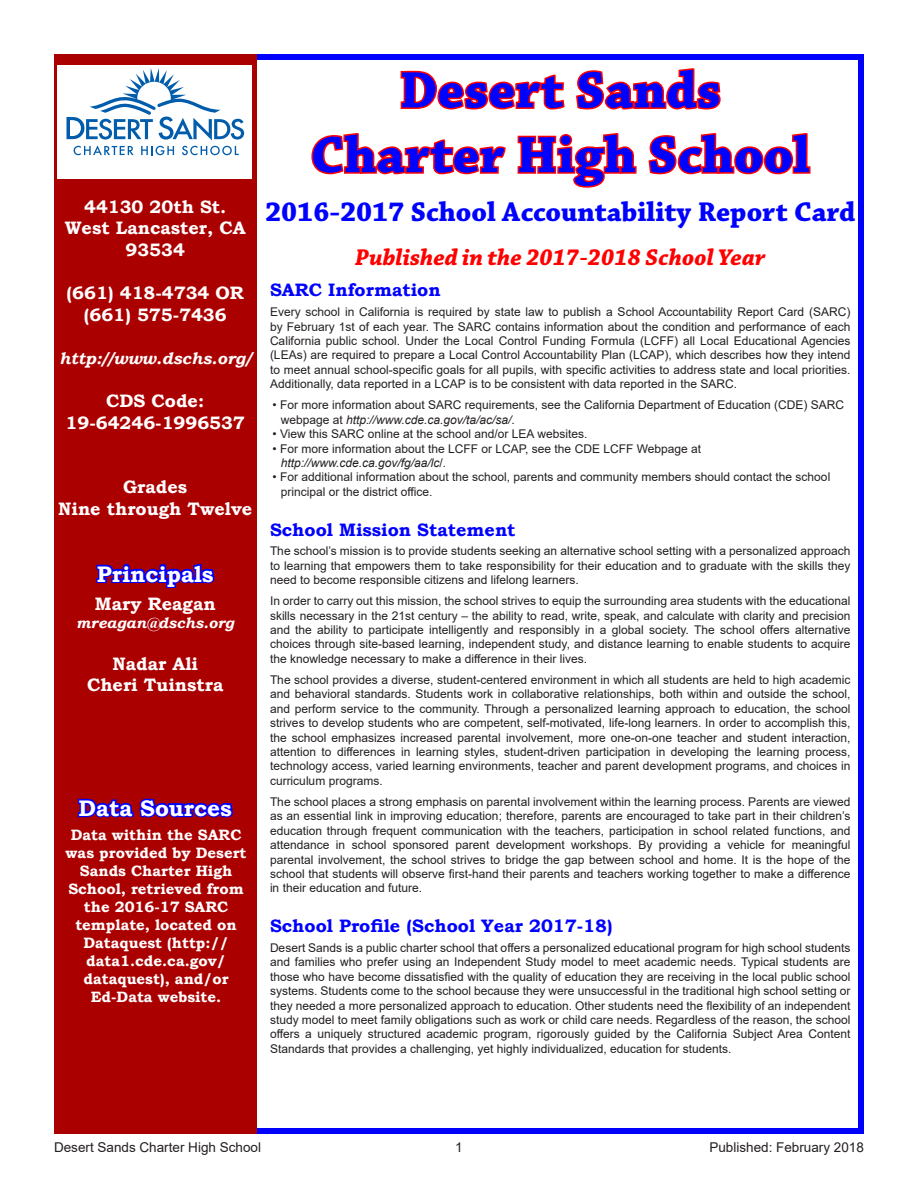
<style>
.page{position:relative;width:918px;height:1188px;background:#fff}
.page>*{position:absolute;margin:0;border:0;box-sizing:border-box;transform-origin:0 0}
.t1{font:700 54px/64.8px "Chaparral Pro";color:#00f;text-align:center}
.t2{font:700 28.5px "Chaparral Pro";color:#00f}
.t3{font:italic 700 24px "Chaparral Pro";color:#f00}
.t4{font:700 22.5px "Bookman Old Style";color:#fff}
.t5{font:700 18px "Bookman Old Style";color:#fff}
.Element_Header{font:700 18px "Bookman Old Style";color:#00f}
.t6{font:italic 700 16.5px "Bookman Old Style";color:#fff}
.Body_Text_-_Left_Jus{font:700 15px/18px "Bookman Old Style";color:#fff;text-align:center}
.t7{font:italic 700 15px "Bookman Old Style";color:#fff}
.FooterQuadLeft{font:13.5px "Arial";color:#231f20}
.FooterQuadRight{font:13.5px "Arial";color:#231f20}
.Page_Numbers{font:13.5px "Arial";color:#231f20}
.Body_Text_-_Left_Jus-2{font:12px/14.4px "Arial";color:#231f20;text-align:justify}
.Bullets_-_Cell_Inden{font:12px/14.4px "Arial";color:#231f20}
.s1{font-style:italic}
</style>
<div class="page">
<div style="left:54px;top:54px;width:202px;height:1080px;background:#ab0000"></div>
<svg style="left:96px;top:563px;width:119px;height:25px"></svg>
<svg style="left:77px;top:798px;width:156px;height:20px"></svg>
<svg style="left:310px;top:54px;width:502px;height:134px"></svg>
<div style="left:57px;top:65px;width:195px;height:113px;background:#fff"></div>
<svg style="left:67px;top:68px;width:177px;height:87px"></svg>
<p class="t5" style="left:84px;top:193px;width:144px">44130 20th St.</p>
<p class="t5" style="left:65px;top:215px;width:183px">West Lancaster, CA</p>
<p class="t5" style="left:126px;top:237px;width:61px">93534</p>
<p class="t5" style="left:67px;top:280px;width:179px">(661) 418-4734 OR</p>
<p class="t5" style="left:84px;top:301px;width:144px">(661) 575-7436</p>
<p class="t6" style="left:59px;top:346px;width:194px">http://www.dschs.org/</p>
<p class="t5" style="left:106px;top:388px;width:99px">CDS Code:</p>
<p class="t5" style="left:66px;top:409px;width:181px">19-64246-1996537</p>
<p class="t5" style="left:123px;top:474px;width:66px">Grades</p>
<p class="t5" style="left:58px;top:496px;width:196px">Nine through Twelve</p>
<p class="t4" style="left:97px;top:558px;width:118px">Principals</p>
<p class="t5" style="left:95px;top:591px;width:122px">Mary Reagan</p>
<p class="t7" style="left:76px;top:612px;width:160px">mreagan@dschs.org</p>
<p class="t5" style="left:112px;top:651px;width:87px">Nadar Ali</p>
<p class="t5" style="left:87px;top:672px;width:138px">Cheri Tuinstra</p>
<p class="t4" style="left:79px;top:792px;width:155px">Data Sources</p>
<p class="Body_Text_-_Left_Jus" style="left:66px;top:826px;width:182px">Data within the SARC was provided by Desert<br>Sands Charter High<br>School, retrieved from the 2016-17 SARC template, located on<br>Dataquest (http:// data1.cde.ca.gov/ dataquest), and/or<br>Ed-Data website.</p>
<p class="t1" style="left:311px;top:60px;width:501px">Desert Sands<br>Charter High School</p>
<p class="t2" style="left:265px;top:196px;width:592px">2016-2017 School Accountability Report Card</p>
<p class="t3" style="left:355px;top:243px;width:412px">Published in the 2017-2018 School Year</p>
<p class="Element_Header" style="left:270px;top:277px;width:172px">SARC Information</p>
<p class="Body_Text_-_Left_Jus-2" style="left:270px;top:305px;width:582px">Every school in California is required by state law to publish a School Accountability Report Card (SARC) by February 1st of each year. The SARC contains information about the condition and performance of each California public school. Under the Local Control Funding Formula (LCFF) all Local Educational Agencies (LEAs) are required to prepare a Local Control Accountability Plan (LCAP), which describes how they intend to meet annual school-specific goals for all pupils, with specific activities to address state and local priorities.<br>Additionally, data reported in a LCAP is to be consistent with data reported in the SARC.</p>
<p class="Bullets_-_Cell_Inden" style="left:281px;top:398px;width:565px;text-indent:-8px">• For more information about SARC requirements, see the California Department of Education (CDE) SARC webpage at <span class="s1">http://www.cde.ca.gov/ta/ac/sa/</span>.</p>
<p class="Bullets_-_Cell_Inden" style="left:273px;top:427px;width:316px">• View this SARC online at the school and/or LEA websites.</p>
<p class="Bullets_-_Cell_Inden" style="left:281px;top:441px;width:422px;text-indent:-8px">• For more information about the LCFF or LCAP, see the CDE LCFF Webpage at <span class="s1">http://www.cde.ca.gov/fg/aa/lc</span>/.</p>
<p class="Bullets_-_Cell_Inden" style="left:281px;top:470px;width:551px;text-indent:-8px">• For additional information about the school, parents and community members should contact the school principal or the district office.</p>
<p class="Element_Header" style="left:270px;top:516px;width:247px">School Mission Statement</p>
<p class="Body_Text_-_Left_Jus-2" style="left:270px;top:544px;width:582px">The school’s mission is to provide students seeking an alternative school setting with a personalized approach to learning that empowers them to take responsibility for their education and to graduate with the skills they need to become responsible citizens and lifelong learners.</p>
<p class="Body_Text_-_Left_Jus-2" style="left:270px;top:594px;width:582px">In order to carry out this mission, the school strives to equip the surrounding area students with the educational skills necessary in the 21st century – the ability to read, write, speak, and calculate with clarity and precision and the ability to participate intelligently and responsibly in a global society. The school offers alternative choices through site-based learning, independent study, and distance learning to enable students to acquire the knowledge necessary to make a difference in their lives.</p>
<p class="Body_Text_-_Left_Jus-2" style="left:270px;top:673px;width:582px">The school provides a diverse, student-centered environment in which all students are held to high academic and behavioral standards. Students work in collaborative relationships, both within and outside the school, and perform service to the community. Through a personalized learning approach to education, the school strives to develop students who are competent, self-motivated, life-long learners. In order to accomplish this, the school emphasizes increased parental involvement, more one-on-one teacher and student interaction, attention to differences in learning styles, student-driven participation in developing the learning process, technology access, varied learning environments, teacher and parent development programs, and choices in curriculum programs.</p>
<p class="Body_Text_-_Left_Jus-2" style="left:270px;top:794px;width:582px">The school places a strong emphasis on parental involvement within the learning process. Parents are viewed as an essential link in improving education; therefore, parents are encouraged to take part in their children’s education through frequent communication with the teachers, participation in school related functions, and attendance in school sponsored parent development workshops. By providing a vehicle for meaningful parental involvement, the school strives to bridge the gap between school and home. It is the hope of the school that students will observe first-hand their parents and teachers working together to make a difference in their education and future.</p>
<p class="Element_Header" style="left:270px;top:913px;width:344px">School Profile (School Year 2017-18)</p>
<p class="Body_Text_-_Left_Jus-2" style="left:270px;top:940px;width:582px">Desert Sands is a public charter school that offers a personalized educational program for high school students and families who prefer using an Independent Study model to meet academic needs. Typical students are those who have become dissatisfied with the quality of education they are receiving in the local public school systems. Students come to the school because they were unsuccessful in the traditional high school setting or they needed a more personalized approach to education. Other students need the flexibility of an independent study model to meet family obligations such as work or child care needs. Regardless of the reason, the school offers a uniquely structured academic program, rigorously guided by the California Subject Area Content Standards that provides a challenging, yet highly individualized, education for students.</p>
<p class="FooterQuadLeft" style="left:54px;top:1138px;width:209px">Desert Sands Charter High School</p>
<p class="Page_Numbers" style="left:455px;top:1138px;width:9px">1</p>
<p class="FooterQuadRight" style="left:709px;top:1138px;width:156px">Published: February 2018</p>
</div>
